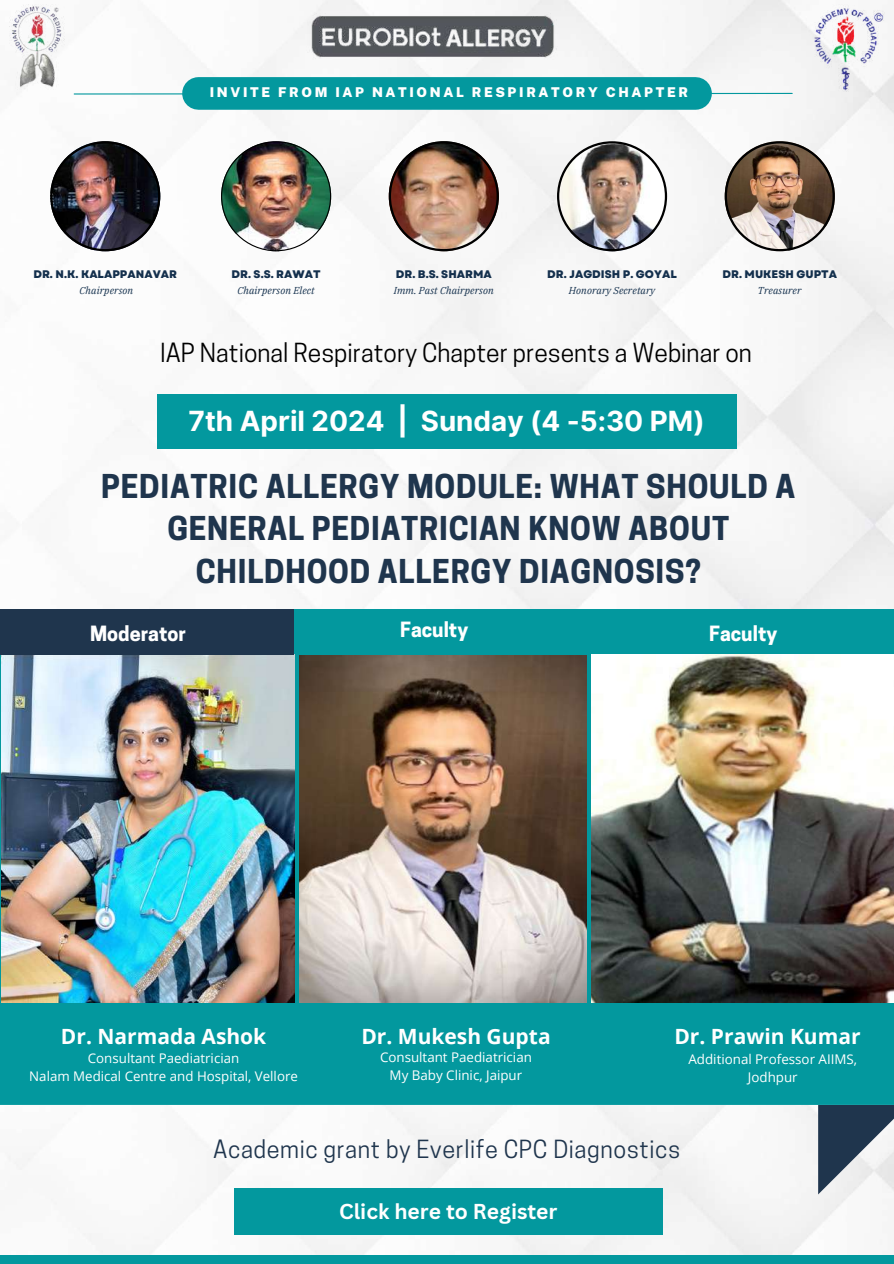
<style>
.page{position:relative;width:894px;height:1264px;background:#fff}
.page>*{position:absolute;margin:0;border:0;box-sizing:border-box;transform-origin:0 0}
.t1{font:700 30.9px/42.8px "Cooper Hewitt";letter-spacing:.025em;color:#1f354d;text-align:center}
.t2{font:700 27.75px "Inter";color:#fff}
.t3{font:24.75px "Cooper Hewitt";color:#000}
.t4{font:23.4px "Cooper Hewitt";letter-spacing:.025em;color:#1f354d}
.t5{font:700 21px "Open Sans";color:#fff}
.t6{font:700 21px "Canva Sans";color:#fff}
.t7{font:700 19.65px "Cooper Hewitt";color:#fff}
.t8{font:900 13.5px "Public Sans";letter-spacing:.195em;color:#fff}
.t9{font:13.35px/17.9px "Open Sans";color:#fff;text-align:center}
.t10{font:800 10.95px "Garet";color:#14304d}
.t11{font:italic 10.05px "IBM Plex Serif";letter-spacing:.01em;color:#14304d}
</style>
<div class="page">
<img style="left:0;top:0;width:893px;height:1255px">
<svg style="left:817px;top:1104px;width:76px;height:90px"></svg>
<div style="left:0;top:654px;width:893px;height:450px;background:#03989e"></div>
<div style="left:42px;top:609px;width:851px;height:46px;background:#03989e"></div>
<img style="left:1px;top:654px;width:293px;height:348px">
<div style="left:0;top:609px;width:293px;height:45px;background:#1f354d"></div>
<img style="left:50px;top:141px;width:110px;height:110px">
<img style="left:221px;top:141px;width:110px;height:110px">
<img style="left:388px;top:141px;width:110px;height:110px">
<img style="left:557px;top:141px;width:110px;height:110px">
<img style="left:724px;top:141px;width:110px;height:110px">
<svg style="left:73px;top:92px;width:720px;height:3px"></svg>
<div style="left:198px;top:77px;width:497px;height:33px;background:#03989e"></div>
<img style="left:4px;top:4px;width:73px;height:89px">
<img style="left:803px;top:4px;width:90px;height:89px">
<div style="left:157px;top:394px;width:579px;height:55px;background:#03989e"></div>
<img style="left:299px;top:655px;width:287px;height:347px">
<img style="left:591px;top:654px;width:302px;height:348px">
<div style="left:0;top:1255px;width:893px;height:8px;background:#03989e"></div>
<img style="left:307px;top:0;width:252px;height:73px">
<div style="left:234px;top:1188px;width:428px;height:46px;background:#03989e"></div>
<p class="t8" style="left:210px;top:85px;width:479px">INVITE FROM IAP NATIONAL RESPIRATORY CHAPTER</p>
<p class="t10" style="left:33px;top:266px;width:145px">DR. N.K. KALAPPANAVAR</p>
<p class="t10" style="left:231px;top:266px;width:91px">DR. S.S. RAWAT</p>
<p class="t10" style="left:395px;top:266px;width:97px">DR. B.S. SHARMA</p>
<p class="t11" style="left:79px;top:283px;width:55px">Chairperson</p>
<p class="t11" style="left:237px;top:283px;width:79px">Chairperson Elect</p>
<p class="t11" style="left:394px;top:283px;width:101px">Imm. Past Chairperson</p>
<p class="t10" style="left:547px;top:266px;width:131px">DR. JAGDISH P. GOYAL</p>
<p class="t10" style="left:722px;top:266px;width:116px">DR. MUKESH GUPTA</p>
<p class="t11" style="left:568px;top:283px;width:88px">Honorary Secretary</p>
<p class="t11" style="left:757px;top:283px;width:45px">Treasurer</p>
<h3 class="t3" style="left:160px;top:343px;width:593px">IAP National Respiratory Chapter presents a Webinar on</h3>
<h2 class="t2" style="left:188px;top:405px;width:517px">7th April 2024 | Sunday (4 -5:30 PM)</h2>
<h1 class="t1" style="left:101px;top:468px;width:695px">PEDIATRIC ALLERGY MODULE: WHAT SHOULD A<br>GENERAL PEDIATRICIAN KNOW ABOUT<br>CHILDHOOD ALLERGY DIAGNOSIS?</h1>
<h3 class="t7" style="left:90px;top:626px;width:98px">Moderator</h3>
<h3 class="t7" style="left:400px;top:622px;width:70px">Faculty</h3>
<h3 class="t7" style="left:709px;top:626px;width:70px">Faculty</h3>
<h3 class="t5" style="left:61px;top:1021px;width:207px">Dr. Narmada Ashok</h3>
<h3 class="t5" style="left:361px;top:1021px;width:191px">Dr. Mukesh Gupta</h3>
<h3 class="t5" style="left:674px;top:1021px;width:188px">Dr. Prawin Kumar</h3>
<p class="t9" style="left:29px;top:1048px;width:270px;line-height:18.5px">Consultant Paediatrician<br>Nalam Medical Centre and Hospital, Vellore</p>
<p class="t9" style="left:380px;top:1048px;width:153px">Consultant Paediatrician<br>My Baby Clinic, Jaipur</p>
<p class="t9" style="left:688px;top:1049px;width:170px">Additional Professor AIIMS,<br>Jodhpur</p>
<h3 class="t4" style="left:213px;top:1140px;width:468px">Academic grant by Everlife CPC Diagnostics</h3>
<h3 class="t6" style="left:339px;top:1196px;width:220px">Click here to Register</h3>
</div>
